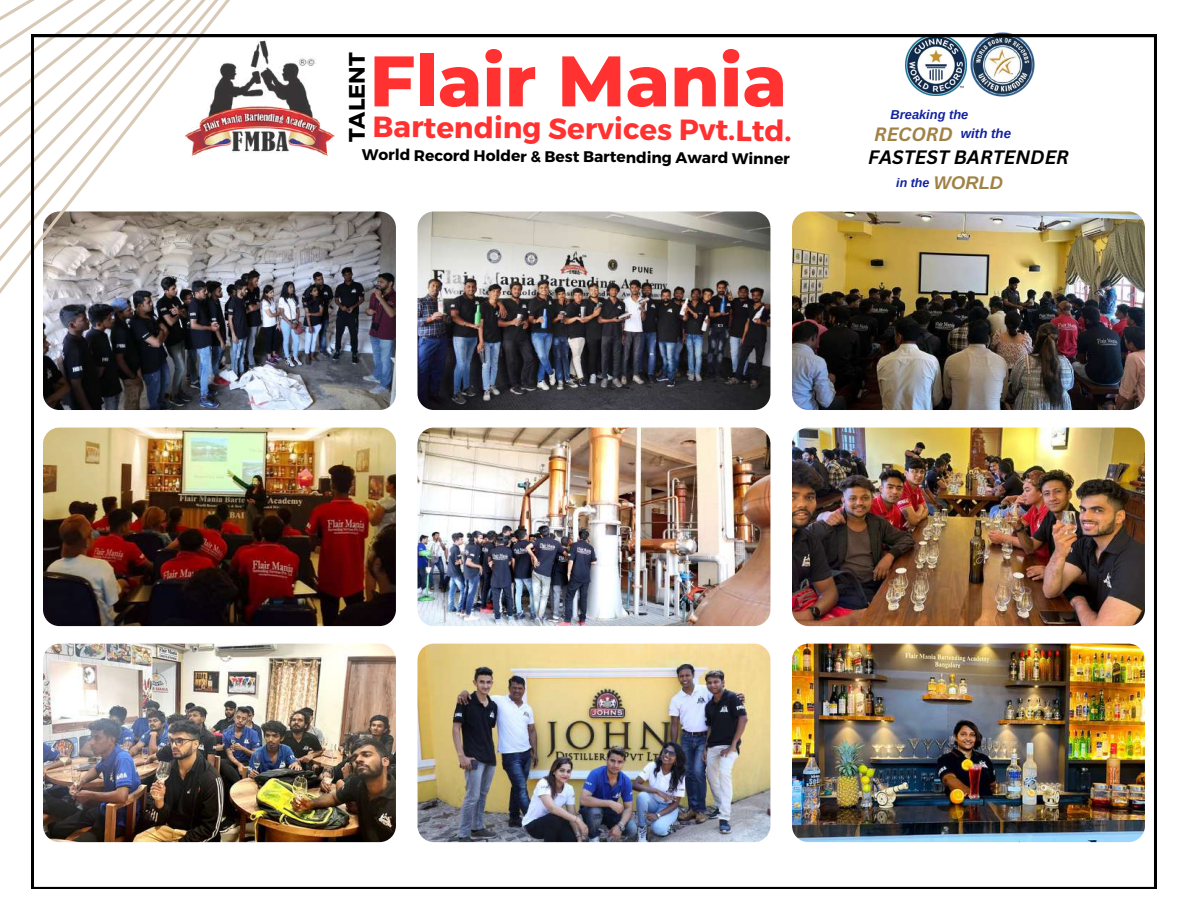
<style>
.page{position:relative;width:1188px;height:918px;background:#fff}
.page>*{position:absolute;margin:0;border:0;box-sizing:border-box;transform-origin:0 0}
.t1{font:800 71.4px "Montserrat";color:#ff3131}
.t2{font:700 29.25px "Montserrat";color:#ff3131}
.t3{font:700 22.35px "Montserrat";color:#000}
.t4{font:italic 700 18.9px "Canva Sans";color:#000}
.t5{font:700 15.45px "Montserrat";color:#000}
.t6{font:italic 700 13.35px "Arimo";color:#12229d}
.t7{font:italic 700 12.9px "Arimo";color:#12229d}
.t8{font:italic 700 12.45px "Arimo";color:#12229d}
.s1{font-family:"Canva Sans";font-size:18.75px;color:#a08246}
.s2{font-size:18.3px;color:#a08246}
</style>
<div class="page">
<img style="left:968px;top:32px;width:70px;height:3px">
<svg style="left:0;top:0;width:494px;height:644px"></svg>
<img style="left:32px;top:35px;width:1124px;height:854px">
<h1 class="t1" style="left:370px;top:37px;width:419px">Flair Mania</h1>
<h3 class="t3" style="left:342px;top:142px;width:91px;rotate:-90deg">TALENT</h3>
<h2 class="t2" style="left:373px;top:106px;width:421px;rotate:1deg">Bartending Services Pvt.Ltd.</h2>
<p class="t7" style="left:891px;top:107px;width:79px">Breaking the</p>
<p class="t6" style="left:874px;top:126px;width:139px"><span class="s1">RECORD</span> with the</p>
<p class="t4" style="left:868px;top:143px;width:202px">FASTEST BARTENDER</p>
<p class="t8" style="left:896px;top:176px;width:108px">in the <span class="s2">WORLD</span></p>
<p class="t5" style="left:362px;top:143px;width:430px;rotate:1deg">World Record Holder &amp; Best Bartending Award Winner</p>
</div>
